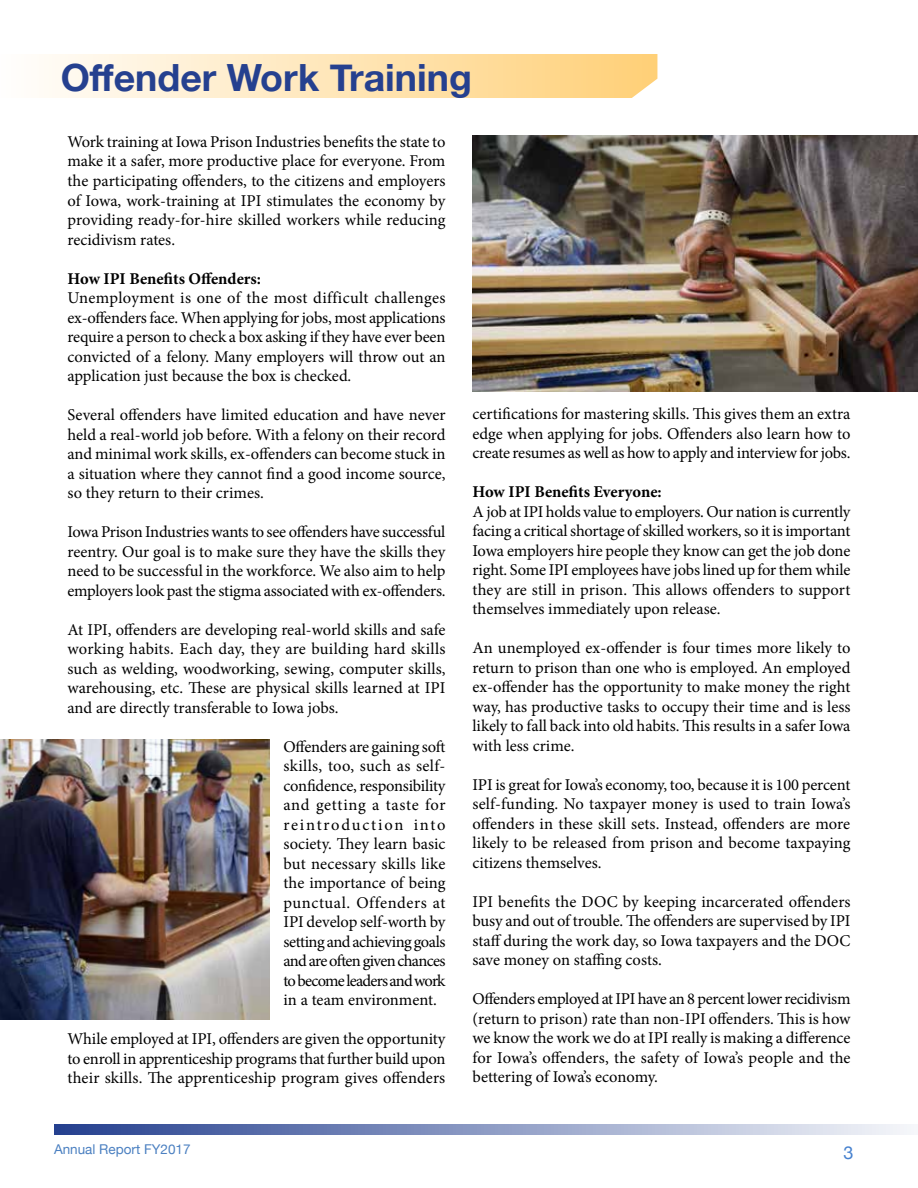
<style>
.page{position:relative;width:918px;height:1188px;background:#fff}
.page>*{position:absolute;margin:0;border:0;box-sizing:border-box;transform-origin:0 0}
.t1{font:700 37.5px "Helvetica Neue";color:#25408f}
.t2{font:18px "Helvetica Neue";color:#4681cf}
.t3{font:16.5px/19.5px "Minion Pro";letter-spacing:-.005em;color:#000;text-align:justify}
.t4{font:700 16.5px "Minion Pro";letter-spacing:-.005em;color:#000}
.t5{font:13.5px "Helvetica Neue";color:#4b80c1}
</style>
<div class="page">
<svg style="left:54px;top:1124px;width:857px;height:10px;background:#8c9ac3"></svg>
<svg style="left:44px;top:54px;width:613px;height:44px;background:#ffe5b6"></svg>
<img style="left:472px;top:135px;width:446px;height:257px">
<img style="left:0;top:739px;width:270px;height:280px">
<h1 class="t1" style="left:61px;top:48px;width:413px">Offender Work Training</h1>
<p class="t3" style="left:68px;top:132px;width:380px">Work training at Iowa Prison Industries benefits the state to make it a safer, more productive place for everyone. From the participating offenders, to the citizens and employers of Iowa, work-training at IPI stimulates the economy by providing ready-for-hire skilled workers while reducing recidivism rates.</p>
<p class="t4" style="left:68px;top:267px;width:195px">How IPI Benefits Offenders:</p>
<p class="t3" style="left:68px;top:288px;width:380px">Unemployment is one of the most difficult challenges ex-offenders face. When applying for jobs, most applications require a person to check a box asking if they have ever been convicted of a felony. Many employers will throw out an application just because the box is checked.</p>
<p class="t3" style="left:68px;top:405px;width:380px">Several offenders have limited education and have never held a real-world job before. With a felony on their record and minimal work skills, ex-offenders can become stuck in a situation where they cannot find a good income source, so they return to their crimes.</p>
<p class="t3" style="left:68px;top:522px;width:380px">Iowa Prison Industries wants to see offenders have successful reentry. Our goal is to make sure they have the skills they need to be successful in the workforce. We also aim to help employers look past the stigma associated with ex-offenders.</p>
<p class="t3" style="left:68px;top:620px;width:380px">At IPI, offenders are developing real-world skills and safe working habits. Each day, they are building hard skills such as welding, woodworking, sewing, computer skills, warehousing, etc. These are physical skills learned at IPI and are directly transferable to Iowa jobs.</p>
<p class="t3" style="left:284px;top:737px;width:164px">Offenders are gaining soft skills, too, such as self&shy;confidence, responsibility and getting a taste for reintroduction into society. They learn basic but necessary skills like the importance of being punctual. Offenders at IPI develop self-worth by setting and achieving goals and are often given chances to become leaders and work in a team environment.</p>
<p class="t3" style="left:68px;top:1029px;width:380px">While employed at IPI, offenders are given the opportunity to enroll in apprenticeship programs that further build upon their skills. The apprenticeship program gives offenders</p>
<p class="t3" style="left:472px;top:404px;width:380px">certifications for mastering skills. This gives them an extra edge when applying for jobs. Offenders also learn how to create resumes as well as how to apply and interview for jobs.</p>
<p class="t4" style="left:472px;top:480px;width:191px">How IPI Benefits Everyone:</p>
<p class="t3" style="left:472px;top:502px;width:380px">A job at IPI holds value to employers. Our nation is currently facing a critical shortage of skilled workers, so it is important Iowa employers hire people they know can get the job done right. Some IPI employees have jobs lined up for them while they are still in prison. This allows offenders to support themselves immediately upon release.</p>
<p class="t3" style="left:472px;top:638px;width:380px">An unemployed ex-offender is four times more likely to return to prison than one who is employed. An employed ex-offender has the opportunity to make money the right way, has productive tasks to occupy their time and is less likely to fall back into old habits. This results in a safer Iowa with less crime.</p>
<p class="t3" style="left:472px;top:775px;width:380px">IPI is great for Iowa’s economy, too, because it is 100 percent self-funding. No taxpayer money is used to train Iowa’s offenders in these skill sets. Instead, offenders are more likely to be released from prison and become taxpaying citizens themselves.</p>
<p class="t3" style="left:472px;top:892px;width:380px">IPI benefits the DOC by keeping incarcerated offenders busy and out of trouble. The offenders are supervised by IPI staff during the work day, so Iowa taxpayers and the DOC save money on staffing costs.</p>
<p class="t3" style="left:472px;top:989px;width:380px">Offenders employed at IPI have an 8 percent lower recidivism (return to prison) rate than non-IPI offenders. This is how we know the work we do at IPI really is making a difference for Iowa’s offenders, the safety of Iowa’s people and the bettering of Iowa’s economy.</p>
<p class="t5" style="left:54px;top:1139px;width:138px">Annual Report FY2017</p>
<p class="t2" style="left:844px;top:1139px;width:12px">3</p>
</div>
